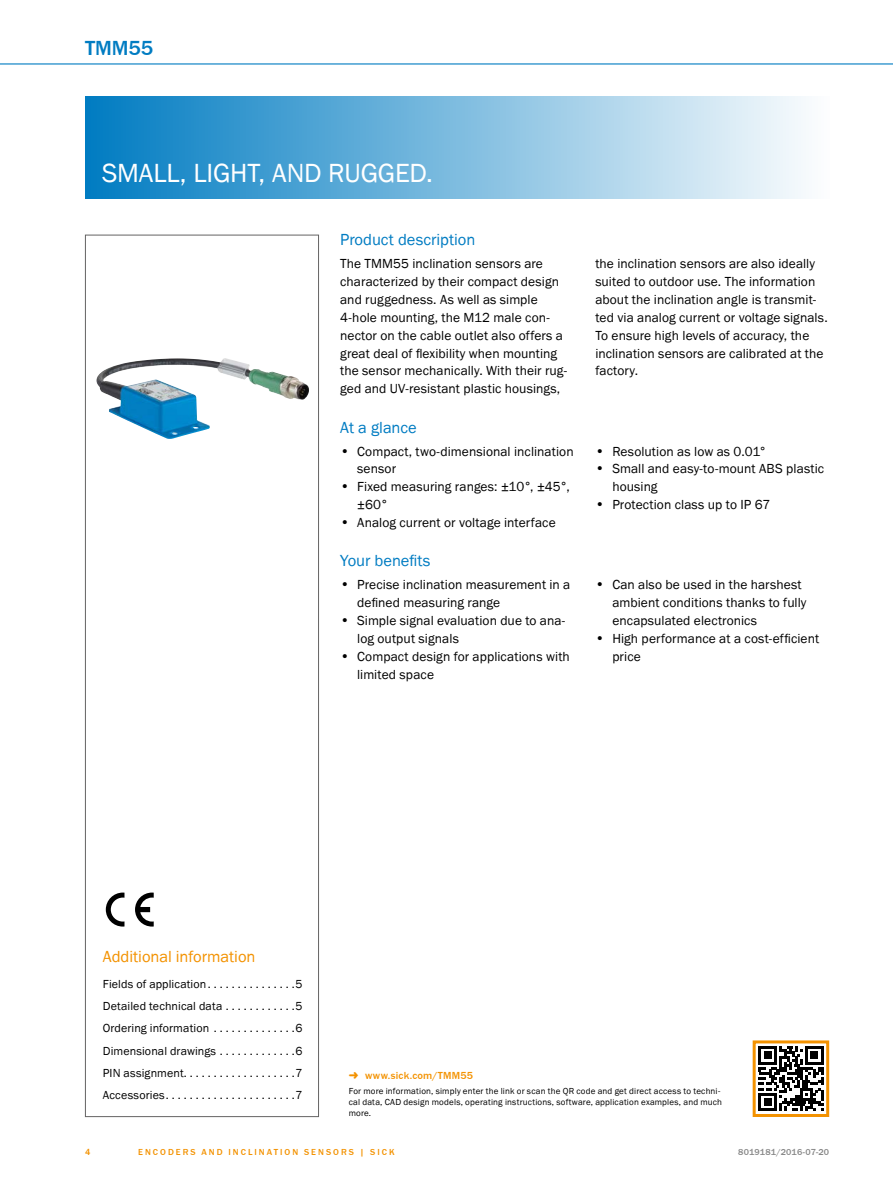
<style>
.page{position:relative;width:893px;height:1188px;background:#fff}
.page>*{position:absolute;margin:0;border:0;box-sizing:border-box;transform-origin:0 0}
.t1{font:27px "SICK Franklin";letter-spacing:-.01em;color:#fff}
.t2{font:500 21px "SICK Franklin";color:#007cc2}
.t3{font:16.5px "SICK Franklin";color:#007cc2}
.t4{font:16.5px "SICK Franklin";letter-spacing:-.005em;color:#f39200}
.t5{font:13.5px/17.9px "SICK Franklin";letter-spacing:.005em;color:#000}
.t6{font:12px "SICK Franklin";letter-spacing:.01em;color:#000}
.t7{font:500 10.5px "SICK Franklin";letter-spacing:.025em;color:#f39200}
.t8{font:9px/10.8px "SICK Franklin";letter-spacing:.02em;color:#000}
.t9{font:500 9px "SICK Franklin";letter-spacing:.225em;color:#f39200}
.t10{font:500 9px "SICK Franklin";letter-spacing:.015em;color:#878787}
.s1{font-size:14.25px}
</style>
<div class="page">
<hr style="left:0;top:63px;width:893px;height:2px;background:#007cc2">
<div style="left:85px;top:97px;width:744px;height:102px;background:linear-gradient(to right,#007bc1,#fcfdfe)"></div>
<img style="left:96px;top:358px;width:193px;height:81px">
<svg style="left:106px;top:893px;width:18px;height:34px"></svg>
<svg style="left:135px;top:893px;width:19px;height:34px"></svg>
<div style="left:85px;top:235px;width:234px;height:882px;border:1px solid #646363"></div>
<svg style="left:758px;top:1046px;width:65px;height:65px"></svg>
<hr style="left:805px;top:1046px;width:18px;height:3px;background:#000">
<div style="left:753px;top:1040px;width:76px;height:77px;border:3px solid #f39200"></div>
<h2 class="t2" style="left:85px;top:35px;width:70px">TMM55</h2>
<h1 class="t1" style="left:102px;top:156px;width:332px">SMALL, LIGHT, AND RUGGED.</h1>
<p class="t3" style="left:340px;top:229px;width:137px">Product description</p>
<p class="t5" style="left:340px;top:255px;width:228px">The TMM55 inclination sensors are characterized by their compact design and ruggedness. As well as simple 4-hole mounting, the M12 male con&shy;nector on the cable outlet also offers a great deal of flexibility when mounting the sensor mechanically. With their rug&shy;ged and UV-resistant plastic housings,</p>
<p class="t5" style="left:595px;top:255px;width:234px">the inclination sensors are also ideally suited to outdoor use. The information about the inclination angle is transmit&shy;ted via analog current or voltage signals.<br>To ensure high levels of accuracy, the inclination sensors are calibrated at the factory.</p>
<p class="t3" style="left:340px;top:417px;width:78px">At a glance</p>
<p class="t5" style="left:357px;top:442px;width:218px;text-indent:-17px"><span class="s1">•</span> Compact, two-dimensional inclination sensor</p>
<p class="t5" style="left:357px;top:478px;width:214px;text-indent:-17px"><span class="s1">•</span> Fixed measuring ranges: ±10°, ±45°, ±60°</p>
<p class="t5" style="left:340px;top:514px;width:217px"><span class="s1">•</span> Analog current or voltage interface</p>
<p class="t5" style="left:595px;top:442px;width:173px"><span class="s1">•</span> Resolution as low as 0.01°</p>
<p class="t5" style="left:612px;top:460px;width:213px;text-indent:-17px"><span class="s1">•</span> Small and easy-to-mount ABS plastic housing</p>
<p class="t5" style="left:595px;top:496px;width:177px"><span class="s1">•</span> Protection class up to IP 67</p>
<p class="t3" style="left:340px;top:551px;width:92px">Your benefits</p>
<p class="t5" style="left:357px;top:576px;width:215px;text-indent:-17px"><span class="s1">•</span> Precise inclination measurement in a defined measuring range</p>
<p class="t5" style="left:357px;top:612px;width:210px;text-indent:-17px"><span class="s1">•</span> Simple signal evaluation due to ana&shy;log output signals</p>
<p class="t5" style="left:357px;top:648px;width:214px;text-indent:-17px"><span class="s1">•</span> Compact design for applications with limited space</p>
<p class="t5" style="left:612px;top:576px;width:196px;text-indent:-17px"><span class="s1">•</span> Can also be used in the harshest ambient conditions thanks to fully encapsulated electronics</p>
<p class="t5" style="left:612px;top:630px;width:208px;text-indent:-17px"><span class="s1">•</span> High performance at a cost-efficient price</p>
<p class="t4" style="left:103px;top:946px;width:154px">Additional information</p>
<p class="t6" style="left:103px;top:977px;width:105px">Fields of application</p>
<p class="t6" style="left:296px;top:977px;width:9px">5</p>
<p class="t6" style="left:103px;top:999px;width:121px">Detailed technical data</p>
<p class="t6" style="left:296px;top:999px;width:9px">5</p>
<p class="t6" style="left:103px;top:1021px;width:108px">Ordering information</p>
<p class="t6" style="left:296px;top:1021px;width:9px">6</p>
<p class="t6" style="left:103px;top:1043px;width:115px">Dimensional drawings</p>
<p class="t6" style="left:296px;top:1043px;width:9px">6</p>
<p class="t6" style="left:103px;top:1065px;width:82px">PIN assignment</p>
<p class="t6" style="left:296px;top:1065px;width:9px">7</p>
<p class="t6" style="left:103px;top:1087px;width:64px">Accessories</p>
<p class="t6" style="left:296px;top:1087px;width:9px">7</p>
<p class="t7" style="left:365px;top:1069px;width:109px">WWW.SICK.COM/TMM55</p>
<p class="t8" style="left:349px;top:1086px;width:375px">For more information, simply enter the link or scan the QR code and get direct access to techni&shy;cal data, CAD design models, operating instructions, software, application examples, and much more.</p>
<p class="t9" style="left:85px;top:1146px;width:7px">4</p>
<p class="t9" style="left:138px;top:1146px;width:239px">ENCODERS AND INCLINATION SENSORS | SIC</p>
<p class="t9" style="left:389px;top:1146px;width:7px">K</p>
<p class="t10" style="left:738px;top:1146px;width:92px">8019181/2016-07-20</p>
</div>
